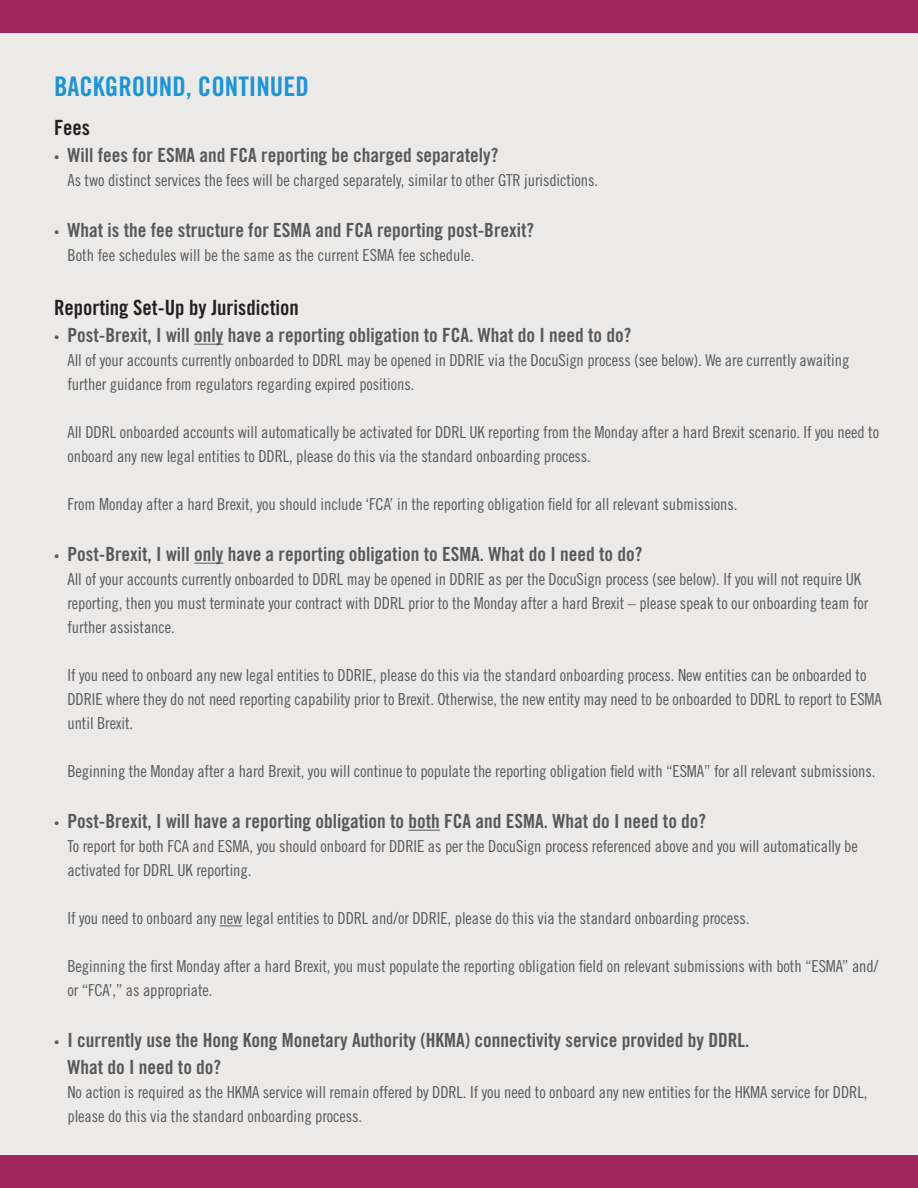
<style>
.page{position:relative;width:918px;height:1188px;background:#ebeae9}
.page>*{position:absolute;margin:0;border:0;box-sizing:border-box;transform-origin:0 0}
.t1{font:27px "Trade Gothic Bold Cond Twenty";color:#1d95d3}
.t2{font:21px "Trade Gothic Bold Cond Twenty";color:#231f20}
.t3{font:19.5px "Trade Gothic Bold Cond Twenty";color:#57585a}
.t4{font:16.5px/24px "Trade Gothic Cond Eighteen";letter-spacing:-.005em;color:#57585a}
.s1{font-family:"Trade Gothic Cond Eighteen";font-size:10.5px}
</style>
<div class="page">
<div style="left:0;top:0;width:918px;height:32px;background:#9f255a"></div>
<div style="left:0;top:1156px;width:918px;height:32px;background:#9f255a"></div>
<svg style="left:194px;top:344px;width:29px;height:1px"></svg>
<svg style="left:194px;top:563px;width:29px;height:1px"></svg>
<hr style="left:409px;top:830px;width:31px;height:1px;background:#57585a">
<svg style="left:220px;top:925px;width:22px;height:1px"></svg>
<p class="t1" style="left:54px;top:70px;width:256px">BACKGROUND, CONTINUED</p>
<p class="t2" style="left:54px;top:115px;width:38px">Fees</p>
<p class="t3" style="left:54px;top:143px;width:446px"><span class="s1">•</span> Will fees for ESMA and FCA reporting be charged separately?</p>
<p class="t4" style="left:67px;top:168px;width:532px">As two distinct services the fees will be charged separately, similar to other GTR jurisdictions.</p>
<p class="t3" style="left:54px;top:218px;width:482px"><span class="s1">•</span> What is the fee structure for ESMA and FCA reporting post-Brexit?</p>
<p class="t4" style="left:67px;top:243px;width:408px">Both fee schedules will be the same as the current ESMA fee schedule.</p>
<p class="t2" style="left:54px;top:295px;width:246px">Reporting Set-Up by Jurisdiction</p>
<p class="t3" style="left:54px;top:323px;width:579px"><span class="s1">•</span> Post-Brexit, I will only have a reporting obligation to FCA. What do I need to do?</p>
<p class="t4" style="left:67px;top:348px;width:783px">All of your accounts currently onboarded to DDRL may be opened in DDRIE via the DocuSign process (see below). We are currently awaiting further guidance from regulators regarding expired positions.</p>
<p class="t4" style="left:67px;top:420px;width:813px">All DDRL onboarded accounts will automatically be activated for DDRL UK reporting from the Monday after a hard Brexit scenario. If you need to onboard any new legal entities to DDRL, please do this via the standard onboarding process.</p>
<p class="t4" style="left:67px;top:492px;width:671px">From Monday after a hard Brexit, you should include ‘FCA’ in the reporting obligation field for all relevant submissions.</p>
<p class="t3" style="left:54px;top:542px;width:590px"><span class="s1">•</span> Post-Brexit, I will only have a reporting obligation to ESMA. What do I need to do?</p>
<p class="t4" style="left:67px;top:567px;width:802px">All of your accounts currently onboarded to DDRL may be opened in DDRIE as per the DocuSign process (see below). If you will not require UK reporting, then you must terminate your contract with DDRL prior to the Monday after a hard Brexit – please speak to our onboarding team for further assistance.</p>
<p class="t4" style="left:67px;top:663px;width:816px">If you need to onboard any new legal entities to DDRIE, please do this via the standard onboarding process. New entities can be onboarded to<br>DDRIE where they do not need reporting capability prior to Brexit. Otherwise, the new entity may need to be onboarded to DDRL to report to ESMA until Brexit.</p>
<p class="t4" style="left:67px;top:759px;width:809px">Beginning the Monday after a hard Brexit, you will continue to populate the reporting obligation field with “ESMA” for all relevant submissions.</p>
<p class="t3" style="left:54px;top:809px;width:654px"><span class="s1">•</span> Post-Brexit, I will have a reporting obligation to both FCA and ESMA. What do I need to do?</p>
<p class="t4" style="left:67px;top:834px;width:792px">To report for both FCA and ESMA, you should onboard for DDRIE as per the DocuSign process referenced above and you will automatically be activated for DDRL UK reporting.</p>
<p class="t4" style="left:67px;top:906px;width:683px">If you need to onboard any new legal entities to DDRL and/or DDRIE, please do this via the standard onboarding process.</p>
<p class="t4" style="left:67px;top:954px;width:812px">Beginning the first Monday after a hard Brexit, you must populate the reporting obligation field on relevant submissions with both “ESMA’’ and/ or “FCA’,” as appropriate.</p>
<p class="t3" style="left:54px;top:1028px;width:697px"><span class="s1">•</span> I currently use the Hong Kong Monetary Authority (HKMA) connectivity service provided by DDRL.</p>
<p class="t3" style="left:67px;top:1055px;width:155px">What do I need to do?</p>
<p class="t4" style="left:67px;top:1080px;width:801px">No action is required as the HKMA service will remain offered by DDRL. If you need to onboard any new entities for the HKMA service for DDRL, please do this via the standard onboarding process.</p>
</div>
